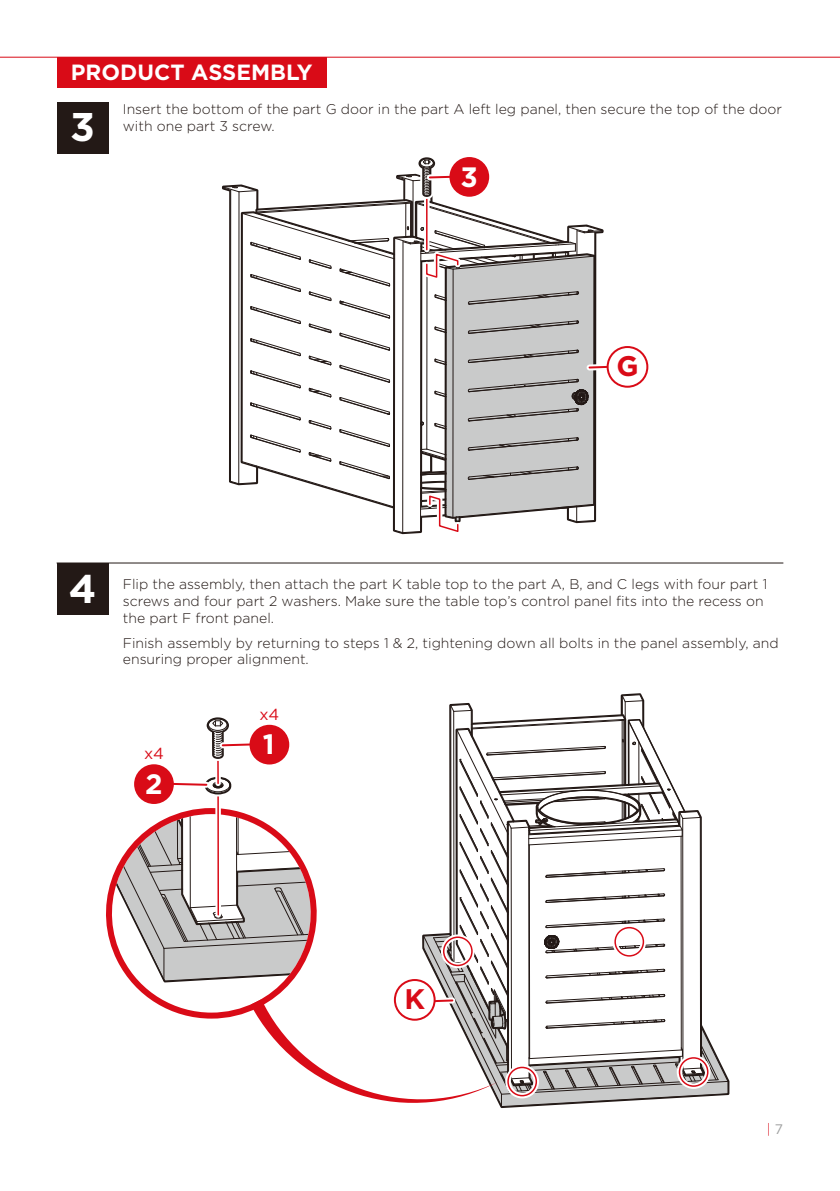
<style>
.page{position:relative;width:840px;height:1191px;background:#fff}
.page>*{position:absolute;margin:0;border:0;box-sizing:border-box;transform-origin:0 0}
.t1{font:700 40px "Gotham";color:#fff}
.t2{font:700 28.2px "Gotham";color:#d90b17}
.t3{font:700 28px "Gotham";color:#fff}
.t4{font:700 22px "Gotham";color:#fff}
.t5{font:16px "Gotham";color:#d90b17}
.t6{font:300 14px/16.8px "Gotham";color:#231916}
.t7{font:300 13.8px "Gotham";color:#d90b17}
.s1{font-weight:400;color:#9fa0a0}
</style>
<div class="page">
<div style="left:57px;top:57px;width:269px;height:31px;background:#d90b17"></div>
<hr style="left:0;top:57px;width:839px;height:1px;background:#d90b17">
<div style="left:57px;top:102px;width:51px;height:52px;background:#231916"></div>
<hr style="left:57px;top:562px;width:726px;height:1px;background:#231916">
<div style="left:57px;top:563px;width:51px;height:52px;background:#231916"></div>
<svg style="left:222px;top:157px;width:400px;height:378px"></svg>
<div style="left:607px;top:347px;width:40px;height:40px;background:#fff;border-radius:50%"></div>
<div style="left:606px;top:346px;width:42px;height:42px;border:2px solid #d90b17;border-radius:50%"></div>
<svg style="left:106px;top:693px;width:622px;height:414px"></svg>
<div style="left:134px;top:764px;width:40px;height:40px;background:#d90b17;border-radius:50%"></div>
<h3 class="t4" style="left:71px;top:58px;width:243px">PRODUCT ASSEMBLY</h3>
<h1 class="t1" style="left:70px;top:100px;width:26px">3</h1>
<p class="t6" style="left:123px;top:100px;width:660px">Insert the bottom of the part G door in the part A left leg panel, then secure the top of the door with one part 3 screw.</p>
<h3 class="t3" style="left:460px;top:158px;width:19px">3</h3>
<h2 class="t2" style="left:616px;top:347px;width:24px">G</h2>
<h1 class="t1" style="left:69px;top:562px;width:29px">4</h1>
<p class="t6" style="left:123px;top:575px;width:645px">Flip the assembly, then attach the part K table top to the part A, B, and C legs with four part 1 screws and four part 2 washers. Make sure the table top’s control panel fits into the recess on the part F front panel.</p>
<p class="t6" style="left:123px;top:634px;width:657px">Finish assembly by returning to steps 1 &amp; 2, tightening down all bolts in the panel assembly, and ensuring proper alignment.</p>
<p class="t5" style="left:144px;top:743px;width:21px">x4</p>
<h3 class="t3" style="left:145px;top:765px;width:19px">2</h3>
<p class="t5" style="left:259px;top:704px;width:21px">x4</p>
<h3 class="t3" style="left:262px;top:726px;width:13px">1</h3>
<h2 class="t2" style="left:404px;top:980px;width:22px">K</h2>
<p class="t7" style="left:766px;top:1120px;width:18px">| <span class="s1">7</span></p>
</div>
